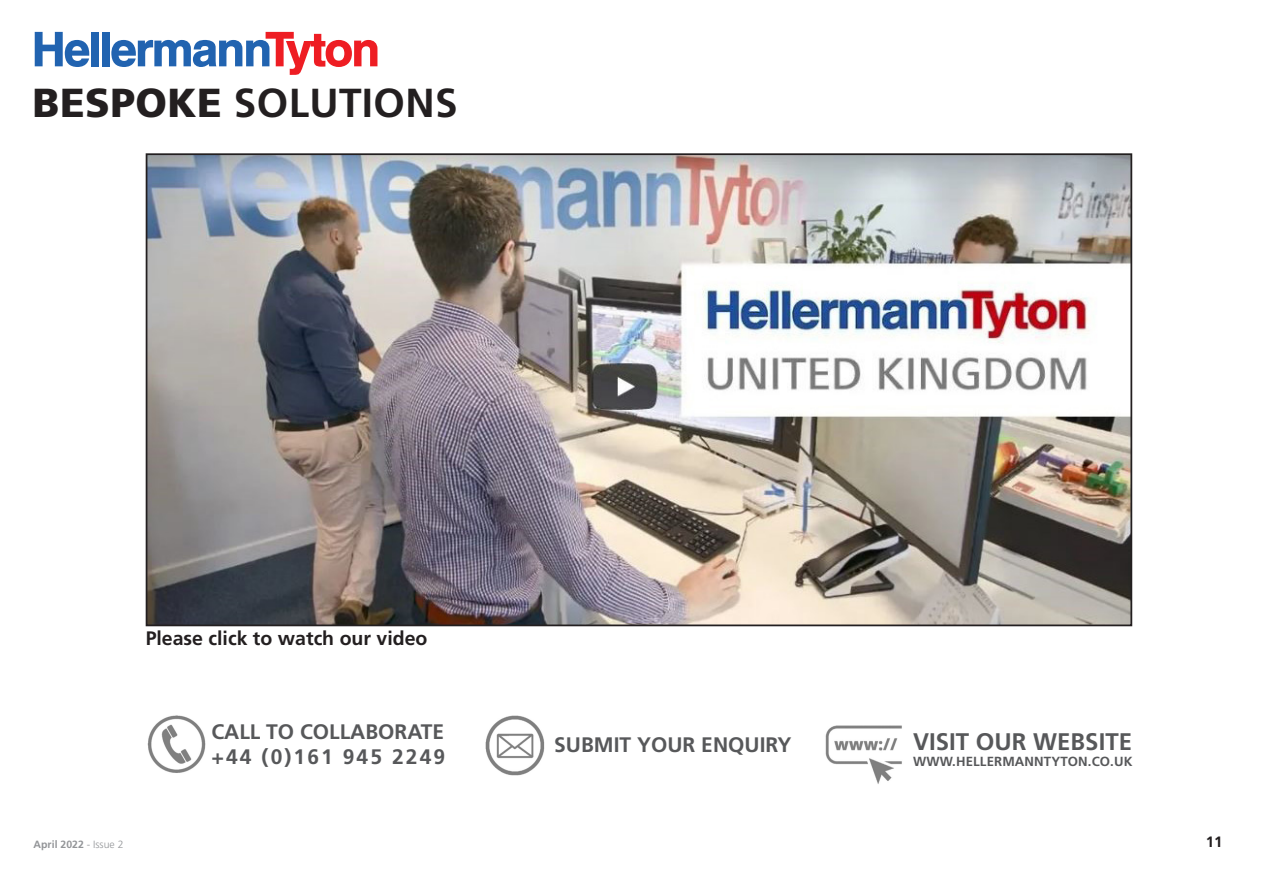
<style>
.page{position:relative;width:1263px;height:893px;background:#fff}
.page>*{position:absolute;margin:0;border:0;box-sizing:border-box;transform-origin:0 0}
.t1{font:700 40.5px "Frutiger LT Pro";letter-spacing:.01em;color:#231f20}
.t2{font:700 24px "Frutiger LT Pro";color:#57585a}
.t3{font:700 21px "Frutiger LT Pro";color:#57585a}
.t4{font:700 21px "Frutiger LT Pro";letter-spacing:.1em;color:#57585a}
.t5{font:700 19.5px "Frutiger LT Pro";color:#231f20}
.t6{font:700 15px "Frutiger LT Pro";color:#231f20}
.t7{font:700 13.2px "Frutiger LT Pro";letter-spacing:.01em;color:#57585a}
.t8{font:700 10.5px "Frutiger LT Pro";color:#939598}
.s1{font-weight:900}
.s2{font-weight:300}
</style>
<div class="page">
<div style="left:91px;top:32px;width:8px;height:34px;background:#2163b0"></div>
<div style="left:102px;top:32px;width:8px;height:34px;background:#2163b0"></div>
<svg style="left:35px;top:32px;width:54px;height:35px"></svg>
<svg style="left:111px;top:32px;width:266px;height:43px"></svg>
<img style="left:149px;top:156px;width:980px;height:467px">
<img style="left:485px;top:715px;width:60px;height:61px">
<img style="left:825px;top:725px;width:77px;height:59px">
<img style="left:147px;top:715px;width:59px;height:58px">
<h1 class="t1" style="left:33px;top:79px;width:427px"><span class="s1">BESPOKE</span> SOLUTIONS</h1>
<p class="t5" style="left:146px;top:627px;width:283px">Please click to watch our video</p>
<p class="t3" style="left:211px;top:719px;width:234px">CALL TO COLLABORATE</p>
<p class="t4" style="left:211px;top:744px;width:235px">+44 (0)161 945 2249</p>
<p class="t3" style="left:554px;top:732px;width:239px">SUBMIT YOUR ENQUIRY</p>
<p class="t2" style="left:913px;top:727px;width:220px">VISIT OUR WEBSITE</p>
<p class="t7" style="left:913px;top:753px;width:221px">WWW.HELLERMANNTYTON.CO.UK</p>
<p class="t8" style="left:34px;top:838px;width:91px">April 2022 <span class="s2">- Issue 2</span></p>
<p class="t6" style="left:1206px;top:833px;width:18px">11</p>
</div>
